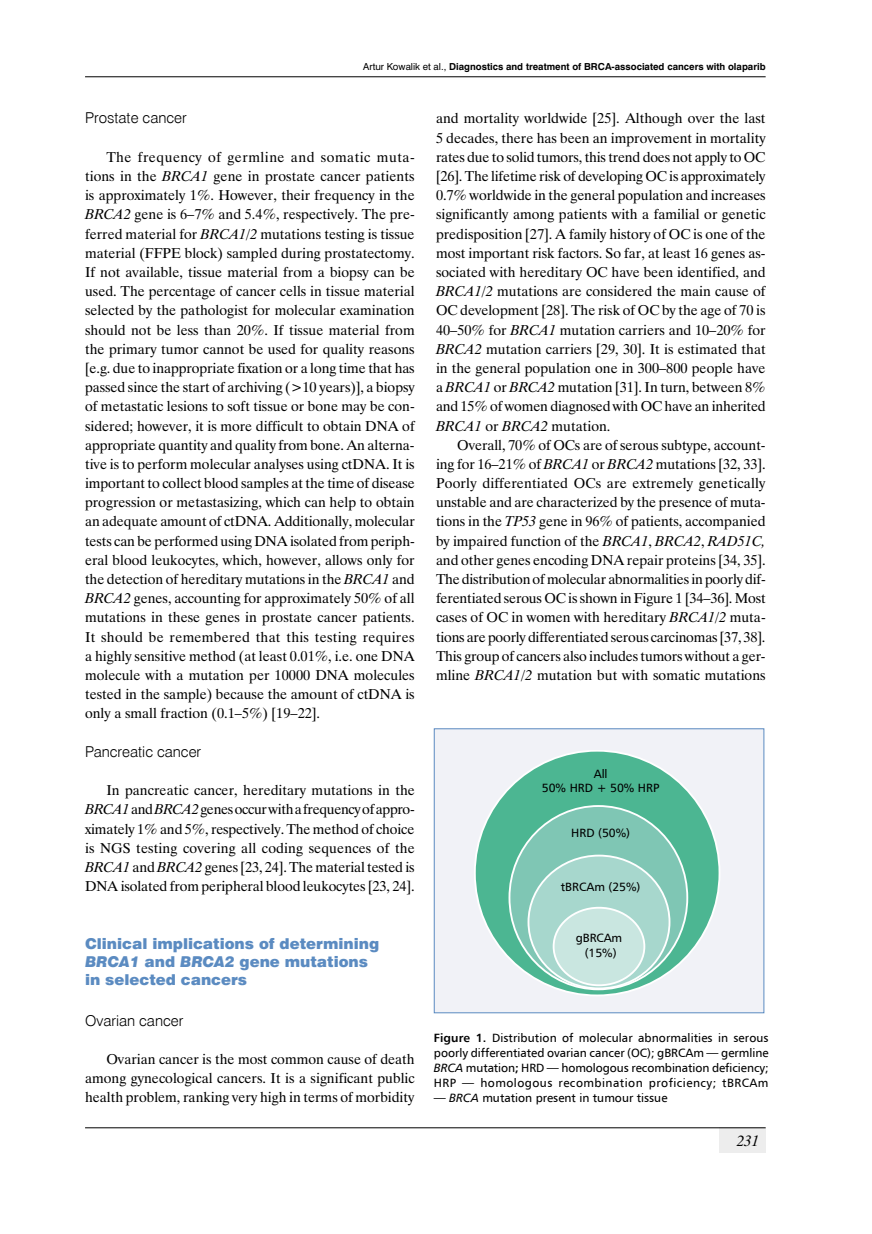
<style>
.page{position:relative;width:872px;height:1234px;background:#fff}
.page>*{position:absolute;margin:0;border:0;box-sizing:border-box;transform-origin:0 0}
.t1{font:15px/18px "Swis 721 Blk EU";color:#5b8bc1}
.t2{font:15px "Swis 721 Lt EU";color:#000}
.t3{font:italic 15px "Time Ibis EE";color:#000}
.t4{font:14.25px/19.2px "Time Ibis EE";color:#000;text-align:justify}
.t5{font:12px/15px "Humnst 777 EU";color:#000;text-align:center}
.t6{font:700 9px "Swis 721 PL";color:#000}
.s1{font-weight:400}
.s2{font-style:italic}
.s3{font-weight:700}
</style>
<div class="page">
<hr style="left:85px;top:76px;width:680px;height:1px;background:#000">
<div style="left:719px;top:1127px;width:46px;height:25px;background:#ededed"></div>
<hr style="left:85px;top:1127px;width:680px;height:1px;background:#000">
<div style="left:434px;top:728px;width:330px;height:284px;background:#f1f2f7"></div>
<div style="left:434px;top:728px;width:330px;height:284px;border:1px solid #5b8bc1"></div>
<svg style="left:474px;top:750px;width:246px;height:246px"></svg>
<div style="left:509px;top:805px;width:178px;height:184px;background:#7fc6b4;border-radius:50%"></div>
<div style="left:528px;top:855px;width:141px;height:133px;background:#a7d7cd;border-radius:50%"></div>
<div style="left:553px;top:907px;width:91px;height:78px;background:#c9e6e0;border-radius:50%"></div>
<div style="left:552px;top:906px;width:93px;height:79px;border:2px solid #fff;border-radius:50%"></div>
<p class="t6" style="left:363px;top:61px;width:404px"><span class="s1">Artur Kowalik et al.,</span> Diagnostics and treatment of BRCA-associated cancers with olaparib</p>
<p class="t2" style="left:85px;top:109px;width:103px">Prostate cancer</p>
<p class="t4" style="left:85px;top:147px;width:331px;text-indent:21px">The frequency of germline and somatic muta&shy;tions in the <span class="s2">BRCA1</span> gene in prostate cancer patients is approximately 1%. However, their frequency in the <span class="s2">BRCA2</span> gene is 6–7% and 5.4%, respectively. The pre&shy;ferred material for <span class="s2">BRCA1/2</span> mutations testing is tissue material (FFPE block) sampled during prostatectomy.<br>If not available, tissue material from a biopsy can be used. The percentage of cancer cells in tissue material selected by the pathologist for molecular examination should not be less than 20%. If tissue material from the primary tumor cannot be used for quality reasons [e.g. due to inappropriate fixation or a long time that has passed since the start of archiving (&gt;10 years)], a biopsy of metastatic lesions to soft tissue or bone may be con&shy;sidered; however, it is more difficult to obtain DNA of appropriate quantity and quality from bone. An alterna&shy;tive is to perform molecular analyses using ctDNA. It is important to collect blood samples at the time of disease progression or metastasizing, which can help to obtain an adequate amount of ctDNA. Additionally, molecular tests can be performed using DNA isolated from periph&shy;eral blood leukocytes, which, however, allows only for the detection of hereditary mutations in the <span class="s2">BRCA1</span> and <span class="s2">BRCA2</span> genes, accounting for approximately 50% of all mutations in these genes in prostate cancer patients.<br>It should be remembered that this testing requires a highly sensitive method (at least 0.01%, i.e. one DNA molecule with a mutation per 10000 DNA molecules tested in the sample) because the amount of ctDNA is only a small fraction (0.1–5%) [19–22].</p>
<p class="t2" style="left:85px;top:742px;width:118px">Pancreatic cancer</p>
<p class="t4" style="left:85px;top:780px;width:331px;text-indent:21px">In pancreatic cancer, hereditary mutations in the <span class="s2">BRCA1</span> and <span class="s2">BRCA2</span> genes occur with a frequency of appro&shy;ximately 1% and 5%, respectively. The method of choice is NGS testing covering all coding sequences of the <span class="s2">BRCA1</span> and <span class="s2">BRCA2</span> genes [23, 24]. The material tested is DNA isolated from peripheral blood leukocytes [23, 24].</p>
<p class="t1" style="left:85px;top:934px;width:296px">Clinical implications of determining<br><span class="s2">BRCA1</span> and <span class="s2">BRCA2</span> gene mutations in selected cancers</p>
<p class="t2" style="left:85px;top:1010px;width:100px">Ovarian cancer</p>
<p class="t4" style="left:85px;top:1049px;width:331px;text-indent:21px">Ovarian cancer is the most common cause of death among gynecological cancers. It is a significant public health problem, ranking very high in terms of morbidity</p>
<p class="t4" style="left:436px;top:109px;width:331px">and mortality worldwide [25]. Although over the last 5 decades, there has been an improvement in mortality rates due to solid tumors, this trend does not apply to OC [26]. The lifetime risk of developing OC is approximately 0.7% worldwide in the general population and increases significantly among patients with a familial or genetic predisposition [27]. A family history of OC is one of the most important risk factors. So far, at least 16 genes as&shy;sociated with hereditary OC have been identified, and <span class="s2">BRCA1/2</span> mutations are considered the main cause of OC development [28]. The risk of OC by the age of 70 is 40–50% for <span class="s2">BRCA1</span> mutation carriers and 10–20% for <span class="s2">BRCA2</span> mutation carriers [29, 30]. It is estimated that in the general population one in 300–800 people have a <span class="s2">BRCA1</span> or <span class="s2">BRCA2</span> mutation [31]. In turn, between 8% and 15% of women diagnosed with OC have an inherited <span class="s2">BRCA1</span> or <span class="s2">BRCA2</span> mutation.</p>
<p class="t4" style="left:436px;top:435px;width:331px;text-indent:21px">Overall, 70% of OCs are of serous subtype, account&shy;ing for 16–21% of <span class="s2">BRCA1</span> or <span class="s2">BRCA2</span> mutations [32, 33].<br>Poorly differentiated OCs are extremely genetically unstable and are characterized by the presence of muta&shy;tions in the <span class="s2">TP53</span> gene in 96% of patients, accompanied by impaired function of the <span class="s2">BRCA1</span>, <span class="s2">BRCA2</span>, <span class="s2">RAD51C, </span>and other genes encoding DNA repair proteins [34, 35].<br>The distribution of molecular abnormalities in poorly dif&shy;ferentiated serous OC is shown in Figure 1 [34–36]. Most cases of OC in women with hereditary <span class="s2">BRCA1/2</span> muta&shy;tions are poorly differentiated serous carcinomas [37, 38].<br>This group of cancers also includes tumors without a ger&shy;mline <span class="s2">BRCA1/2</span> mutation but with somatic mutations</p>
<p class="t5" style="left:542px;top:765px;width:119px;line-height:14.4px">All<br>50% HRD + 50% HRP</p>
<p class="t5" style="left:571px;top:824px;width:60px">HRD (50%)</p>
<p class="t5" style="left:561px;top:878px;width:81px">tBRCAm (25%)</p>
<p class="t5" style="left:576px;top:930px;width:48px;line-height:14.4px">gBRCAm (15%)</p>
<p class="t5" style="left:434px;top:1030px;width:336px;text-align:justify"><span class="s3">Figure 1.</span> Distribution of molecular abnormalities in serous poorly differentiated ovarian cancer (OC); gBRCAm — germline <span class="s2">BRCA</span> mutation<span class="s3">;</span> HRD — homologous recombination deficiency; HRP — homologous recombination proficiency; tBRCAm</p>
<p class="t5" style="left:434px;top:1090px;width:235px">— <span class="s2">BRCA</span> mutation present in tumour tissue</p>
<p class="t3" style="left:736px;top:1131px;width:24px">231</p>
</div>
